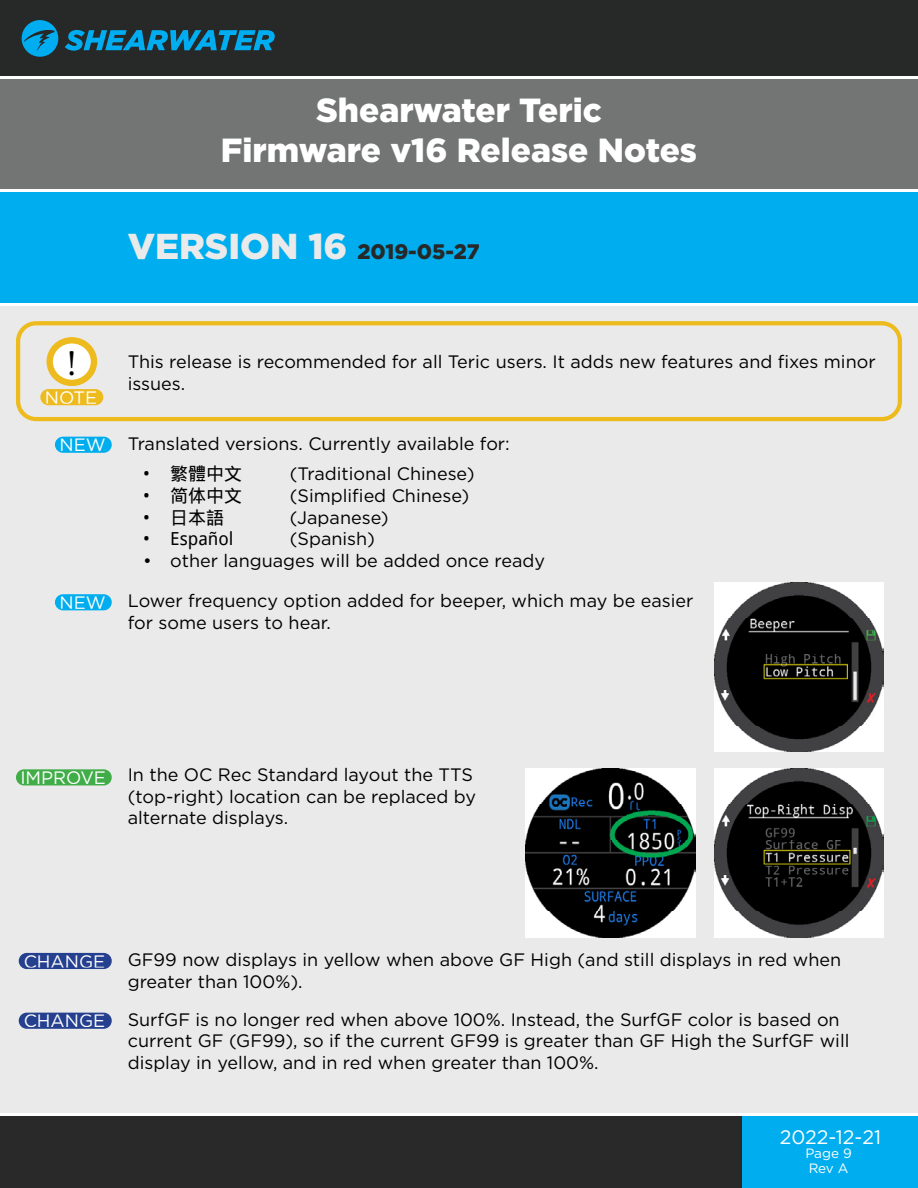
<style>
.page{position:relative;width:918px;height:1188px;background:#fff}
.page>*{position:absolute;margin:0;border:0;box-sizing:border-box;transform-origin:0 0}
.t1{font:36px "Minion Pro";color:#000}
.t2{font:900 33.45px/40.2px "Gotham HTF";color:#fff;text-align:center}
.t3{font:900 21px "Gotham HTF";color:#272828}
.t4{font:19.5px "Gotham HTF";color:#fff}
.t5{font:18px/21.6px "Gotham HTF";color:#000}
.t6{font:18px "Wen Quan Yi Micro Hei";color:#000}
.t7{font:18px "Gotham HTF";color:#fff}
.t8{font:13.5px "Gotham HTF";letter-spacing:-.01em;color:#fff}
.s1{font-size:36px;color:#eaeaea}
.s2{color:#fff}
</style>
<div class="page">
<div style="left:0;top:0;width:918px;height:77px;background:#272828"></div>
<div style="left:0;top:1114px;width:918px;height:74px;background:#292929"></div>
<div style="left:0;top:305px;width:918px;height:809px;background:#eaeaea"></div>
<svg style="left:65px;top:30px;width:210px;height:21px"></svg>
<svg style="left:22px;top:20px;width:36px;height:37px"></svg>
<div style="left:0;top:191px;width:918px;height:114px;background:#00aeef"></div>
<div style="left:0;top:77px;width:918px;height:114px;background:#737474"></div>
<div style="left:742px;top:1114px;width:176px;height:74px;background:#00aeef"></div>
<hr style="left:0;top:76px;width:918px;height:3px;background:#fff">
<hr style="left:0;top:189px;width:918px;height:3px;background:#fff">
<hr style="left:0;top:303px;width:918px;height:3px;background:#fff">
<hr style="left:0;top:1113px;width:918px;height:3px;background:#fff">
<div style="left:16px;top:321px;width:886px;height:100px;border:4px solid #edbb1d;border-radius:18px"></div>
<div style="left:41px;top:390px;width:62px;height:14px;background:#edbb1d;border-radius:7px"></div>
<div style="left:40px;top:389px;width:63px;height:16px;border:2px solid #edbb1d;border-radius:7px"></div>
<svg style="left:50px;top:340px;width:44px;height:43px"></svg>
<div style="left:47px;top:337px;width:50px;height:49px;border:6px solid #edbb1d;border-radius:50%"></div>
<div style="left:56px;top:437px;width:55px;height:15px;background:#00aeef;border-radius:7px"></div>
<div style="left:55px;top:437px;width:57px;height:16px;border:2px solid #00aeef;border-radius:7px"></div>
<div style="left:56px;top:595px;width:55px;height:15px;background:#00aeef;border-radius:7px"></div>
<div style="left:55px;top:594px;width:57px;height:16px;border:2px solid #00aeef;border-radius:7px"></div>
<div style="left:19px;top:954px;width:92px;height:14px;background:#25408f;border-radius:7px"></div>
<div style="left:19px;top:953px;width:93px;height:16px;border:2px solid #25408f;border-radius:7px"></div>
<div style="left:19px;top:1013px;width:92px;height:15px;background:#25408f;border-radius:7px"></div>
<div style="left:19px;top:1013px;width:93px;height:16px;border:2px solid #25408f;border-radius:7px"></div>
<img style="left:526px;top:768px;width:169px;height:169px">
<img style="left:714px;top:582px;width:170px;height:169px">
<div style="left:17px;top:770px;width:94px;height:15px;background:#41ad49;border-radius:7px"></div>
<div style="left:16px;top:769px;width:96px;height:16px;border:2px solid #41ad49;border-radius:7px"></div>
<img style="left:714px;top:768px;width:170px;height:169px">
<h2 class="t2" style="left:221px;top:89px;width:478px">Shearwater Teric<br>Firmware v16 Release Notes</h2>
<p class="t3" style="left:128px;top:240px;width:354px"><span class="s1">VERSION 16</span> 2019-05-27</p>
<h1 class="t1" style="left:67px;top:339px;width:11px">!</h1>
<p class="t7" style="left:45px;top:387px;width:54px">NOTE</p>
<p class="t7" style="left:60px;top:435px;width:48px">NEW</p>
<p class="t7" style="left:60px;top:593px;width:48px">NEW</p>
<p class="t5" style="left:128px;top:351px;width:749px">This release is recommended for all Teric users. It adds new features and fixes minor issues.</p>
<p class="t5" style="left:128px;top:432px;width:384px">Translated versions. Currently available for:</p>
<p class="t6" style="left:143px;top:461px;width:100px">• 繁體中文</p>
<p class="t5" style="left:290px;top:463px;width:186px">(Traditional Chinese)</p>
<p class="t6" style="left:143px;top:483px;width:100px">• 简体中文</p>
<p class="t5" style="left:290px;top:485px;width:181px">(Simplified Chinese)</p>
<p class="t6" style="left:143px;top:505px;width:82px">• 日本語</p>
<p class="t5" style="left:290px;top:506px;width:100px">(Japanese)</p>
<p class="t6" style="left:143px;top:526px;width:92px">• Español</p>
<p class="t5" style="left:290px;top:528px;width:87px">(Spanish)</p>
<p class="t5" style="left:143px;top:549px;width:403px">• other languages will be added once ready</p>
<p class="t5" style="left:128px;top:590px;width:567px">Lower frequency option added for beeper, which may be easier for some users to hear.</p>
<p class="t5" style="left:128px;top:764px;width:350px;text-indent:-107px"><span class="s2">IMPROVE</span> In the OC Rec Standard layout the TTS (top-right) location can be replaced by alternate displays.</p>
<p class="t5" style="left:128px;top:949px;width:715px;text-indent:-104px"><span class="s2">CHANGE</span> GF99 now displays in yellow when above GF High (and still displays in red when greater than 100%).</p>
<p class="t5" style="left:128px;top:1008px;width:723px;text-indent:-104px"><span class="s2">CHANGE</span> SurfGF is no longer red when above 100%. Instead, the SurfGF color is based on current GF (GF99), so if the current GF99 is greater than GF High the SurfGF will display in yellow, and in red when greater than 100%.</p>
<p class="t4" style="left:780px;top:1126px;width:103px">2022-12-21</p>
<p class="t8" style="left:805px;top:1146px;width:48px">Page 9</p>
<p class="t8" style="left:809px;top:1160px;width:41px">Rev A</p>
</div>
